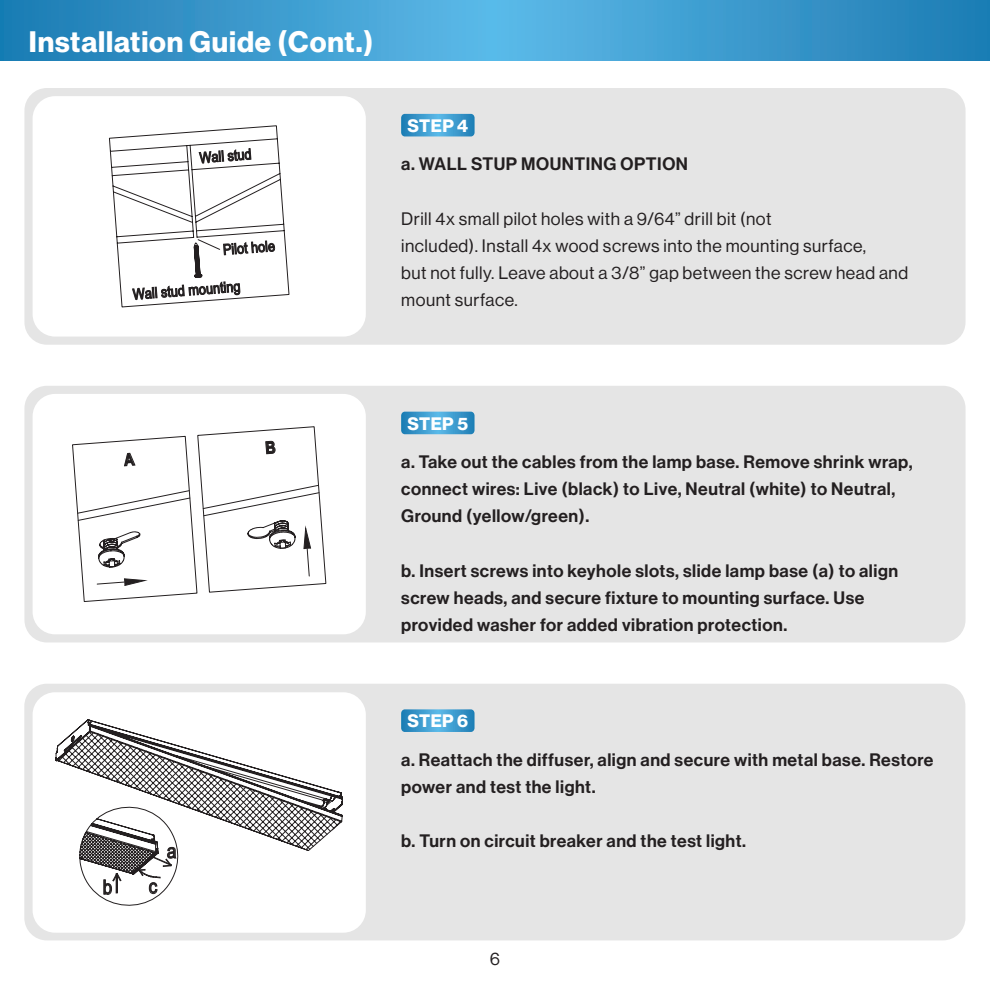
<style>
.page{position:relative;width:990px;height:990px;background:#fff}
.page>*{position:absolute;margin:0;border:0;box-sizing:border-box;transform-origin:0 0}
.t1{font:29px "N Haas Grotesk DS Pro 75 Bd";letter-spacing:.03em;color:#fff}
.t2{font:20px "Arial";color:#231f20;scale:.85 1}
.t3{font:17.75px "N Haas Grotesk DS Pro 65 Md";letter-spacing:.03em;color:#231f20}
.t4{font:17.75px "N Haas Grotesk DS Pro 55 Rg";letter-spacing:.03em;color:#231f20}
.t5{font:17.75px "N Haas Grotesk DS Pro 75 Bd";letter-spacing:.03em;color:#fff}
.t6{font:14.75px "Arial";color:#231f20;scale:.85 1}
</style>
<div class="page">
<div style="left:24px;top:88px;width:942px;height:257px;background:#e5e5e5;border-radius:22px"></div>
<div style="left:24px;top:386px;width:942px;height:256px;background:#e5e5e5;border-radius:22px"></div>
<div style="left:24px;top:684px;width:941px;height:256px;background:#e5e5e5;border-radius:22px"></div>
<div style="left:33px;top:96px;width:333px;height:241px;background:#fff;border-radius:22px"></div>
<div style="left:33px;top:394px;width:333px;height:240px;background:#fff;border-radius:22px"></div>
<div style="left:33px;top:692px;width:333px;height:241px;background:#fff;border-radius:22px"></div>
<svg style="left:401px;top:114px;width:74px;height:22px;background:#3d9bcd"></svg>
<svg style="left:401px;top:412px;width:74px;height:22px;background:#3e9bcd"></svg>
<svg style="left:401px;top:709px;width:74px;height:23px;background:#419cce"></svg>
<svg style="left:0;top:0;width:990px;height:61px;background:#3b99cd"></svg>
<svg style="left:109px;top:125px;width:181px;height:182px"></svg>
<svg style="left:72px;top:426px;width:254px;height:176px"></svg>
<svg style="left:203px;top:485px;width:117px;height:92px"></svg>
<svg style="left:55px;top:719px;width:288px;height:187px"></svg>
<svg style="left:124px;top:453px;width:11px;height:13px"></svg>
<svg style="left:266px;top:441px;width:9px;height:13px"></svg>
<p class="t1" style="left:29px;top:25px;width:346px">Installation Guide (Cont.)</p>
<p class="t6" style="left:199px;top:148px;width:63px;rotate:-4deg">Wall stud</p>
<p class="t6" style="left:222px;top:239px;width:63px;rotate:-4deg">Pilot hole</p>
<p class="t6" style="left:132px;top:284px;width:128px;rotate:-4deg">Wall stud mounting</p>
<p class="t5" style="left:407px;top:115px;width:62px">STEP 4</p>
<p class="t3" style="left:401px;top:154px;width:288px">a. WALL STUP MOUNTING OPTION</p>
<p class="t4" style="left:401px;top:208px;width:372px">Drill 4x small pilot holes with a 9/64” drill bit (not</p>
<p class="t4" style="left:401px;top:235px;width:467px">included). Install 4x wood screws into the mounting surface,</p>
<p class="t4" style="left:401px;top:263px;width:509px">but not fully. Leave about a 3/8” gap between the screw head and</p>
<p class="t4" style="left:401px;top:290px;width:118px">mount surface.</p>
<p class="t2" style="left:103px;top:873px;width:13px">b</p>
<p class="t2" style="left:149px;top:873px;width:12px">c</p>
<p class="t2" style="left:167px;top:837px;width:13px">a</p>
<p class="t5" style="left:407px;top:413px;width:62px">STEP 5</p>
<p class="t3" style="left:401px;top:452px;width:513px">a. Take out the cables from the lamp base. Remove shrink wrap,</p>
<p class="t3" style="left:401px;top:479px;width:496px">connect wires: Live (black) to Live, Neutral (white) to Neutral,</p>
<p class="t3" style="left:401px;top:506px;width:190px">Ground (yellow/green).</p>
<p class="t3" style="left:401px;top:560px;width:498px">b. Insert screws into keyhole slots, slide lamp base (a) to align</p>
<p class="t3" style="left:401px;top:587px;width:465px">screw heads, and secure fixture to mounting surface. Use</p>
<p class="t3" style="left:401px;top:614px;width:388px">provided washer for added vibration protection.</p>
<p class="t5" style="left:407px;top:711px;width:62px">STEP 6</p>
<p class="t3" style="left:401px;top:750px;width:534px">a. Reattach the diffuser, align and secure with metal base. Restore</p>
<p class="t3" style="left:401px;top:777px;width:196px">power and test the light.</p>
<p class="t3" style="left:401px;top:831px;width:346px">b. Turn on circuit breaker and the test light.</p>
<p class="t4" style="left:490px;top:949px;width:12px">6</p>
</div>
